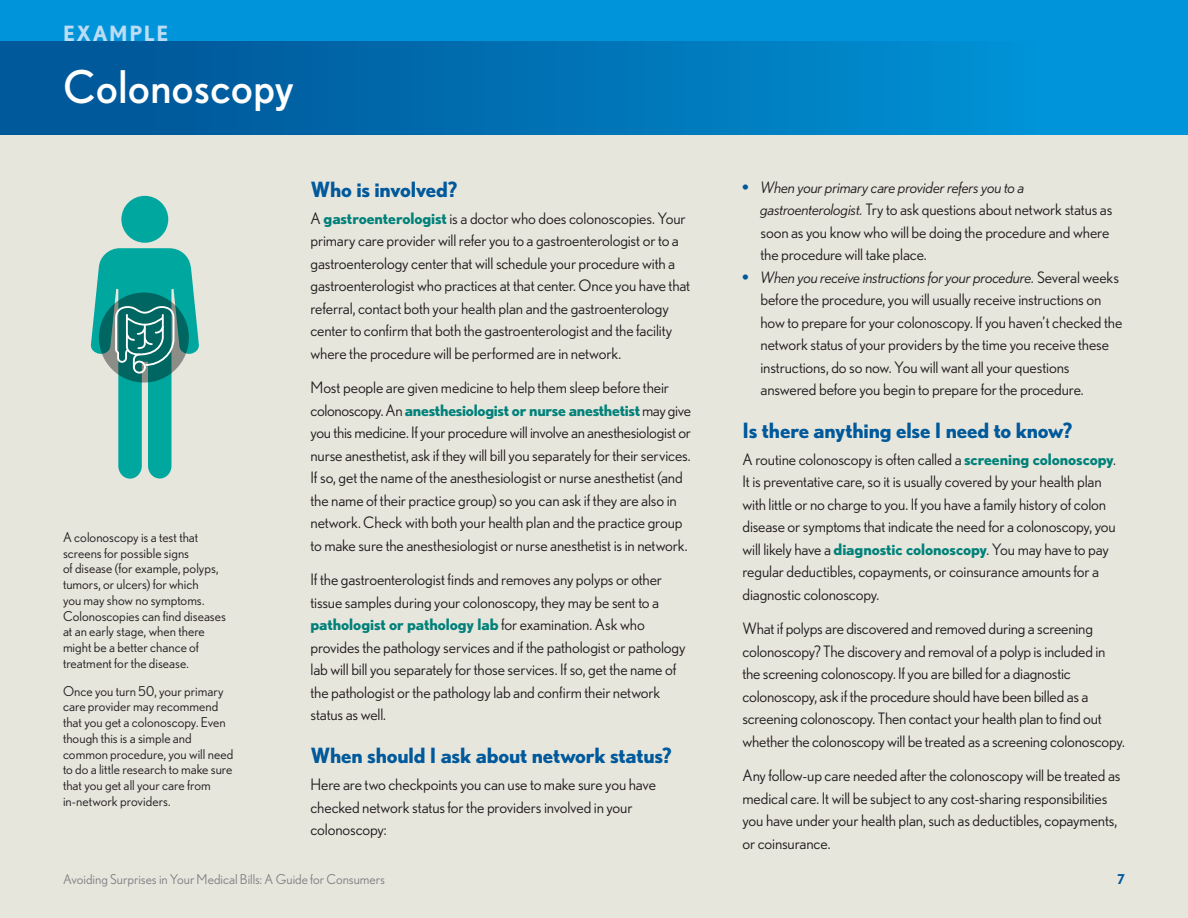
<style>
.page{position:relative;width:1188px;height:918px;background:#fff}
.page>*{position:absolute;margin:0;border:0;box-sizing:border-box;transform-origin:0 0}
.t1{font:45px "Nobel";color:#fff}
.t2{font:700 21px "Nobel";letter-spacing:-.01em;color:#00599b}
.t3{font:700 21px "Nobel";letter-spacing:.075em;color:#bcdcf4}
.t4{font:15.75px/22.5px "Nobel";letter-spacing:-.01em;color:#221e1f}
.t5{font:13.5px/15.8px "Nobel";letter-spacing:.005em;color:#221e1f}
.t6{font:13.5px "Nobel";color:#808284}
.t7{font:700 13.5px "Nobel";color:#00599b}
.s1{font-weight:700;color:#008179}
.s2{font-weight:700;color:#00599b}
.s3{font-style:italic}
</style>
<div class="page">
<div style="left:0;top:0;width:1188px;height:135px;background:linear-gradient(to right,#005393,#0099de)"></div>
<div style="left:0;top:0;width:1188px;height:40px;background:#0095da"></div>
<div style="left:0;top:135px;width:1188px;height:783px;background:#e7e6dd"></div>
<div style="left:121px;top:196px;width:47px;height:47px;background:#00a79e;border-radius:50%"></div>
<svg style="left:90px;top:248px;width:109px;height:231px"></svg>
<h2 class="t3" style="left:63px;top:20px;width:107px">EXAMPLE</h2>
<h1 class="t1" style="left:63px;top:61px;width:233px">Colonoscopy</h1>
<p class="t5" style="left:63px;top:529px;width:165px">A colonoscopy is a test that screens for possible signs<br>of disease (for example, polyps, tumors, or ulcers) for which<br>you may show no symptoms.<br>Colonoscopies can find diseases at an early stage, when there might be a better chance of treatment for the disease.</p>
<p class="t5" style="left:63px;top:683px;width:172px">Once you turn 50, your primary care provider may recommend that you get a colonoscopy. Even though this is a simple and common procedure, you will need to do a little research to make sure that you get all your care from in-network providers.</p>
<h2 class="t2" style="left:310px;top:177px;width:148px">Who is involved?</h2>
<p class="t4" style="left:310px;top:207px;width:381px">A <span class="s1">gastroenterologist</span> is a doctor who does colonoscopies. Your primary care provider will refer you to a gastroenterologist or to a gastroenterology center that will schedule your procedure with a gastroenterologist who practices at that center. Once you have that referral, contact both your health plan and the gastroenterology center to confirm that both the gastroenterologist and the facility where the procedure will be performed are in network.</p>
<p class="t4" style="left:310px;top:376px;width:382px">Most people are given medicine to help them sleep before their colonoscopy. An <span class="s1">anesthesiologist or nurse anesthetist</span> may give you this medicine. If your procedure will involve an anesthesiologist or nurse anesthetist, ask if they will bill you separately for their services.<br>If so, get the name of the anesthesiologist or nurse anesthetist (and the name of their practice group) so you can ask if they are also in network. Check with both your health plan and the practice group to make sure the anesthesiologist or nurse anesthetist is in network.</p>
<p class="t4" style="left:310px;top:568px;width:377px">If the gastroenterologist finds and removes any polyps or other tissue samples during your colonoscopy, they may be sent to a <span class="s1">pathologist or pathology lab</span> for examination. Ask who provides the pathology services and if the pathologist or pathology lab will bill you separately for those services. If so, get the name of the pathologist or the pathology lab and confirm their network status as well.</p>
<h2 class="t2" style="left:310px;top:743px;width:363px">When should I ask about network status?</h2>
<p class="t4" style="left:310px;top:773px;width:347px">Here are two checkpoints you can use to make sure you have checked network status for the providers involved in your colonoscopy:</p>
<p class="t4" style="left:761px;top:176px;width:353px;text-indent:-18px"><span class="s2">•</span> <span class="s3">When your primary care provider refers you to a gastroenterologist.</span> Try to ask questions about network status as soon as you know who will be doing the procedure and where the procedure will take place.</p>
<p class="t4" style="left:761px;top:266px;width:363px;text-indent:-18px"><span class="s2">•</span> <span class="s3">When you receive instructions for your procedure.</span> Several weeks before the procedure, you will usually receive instructions on how to prepare for your colonoscopy. If you haven’t checked the network status of your providers by the time you receive these instructions, do so now. You will want all your questions answered before you begin to prepare for the procedure.</p>
<h2 class="t2" style="left:743px;top:418px;width:331px">Is there anything else I need to know?</h2>
<p class="t4" style="left:743px;top:448px;width:375px">A routine colonoscopy is often called a <span class="s1">screening colonoscopy</span>.<br>It is preventative care, so it is usually covered by your health plan with little or no charge to you. If you have a family history of colon disease or symptoms that indicate the need for a colonoscopy, you will likely have a <span class="s1">diagnostic colonoscopy</span>. You may have to pay regular deductibles, copayments, or coinsurance amounts for a diagnostic colonoscopy.</p>
<p class="t4" style="left:743px;top:617px;width:384px">What if polyps are discovered and removed during a screening colonoscopy? The discovery and removal of a polyp is included in the screening colonoscopy. If you are billed for a diagnostic colonoscopy, ask if the procedure should have been billed as a screening colonoscopy. Then contact your health plan to find out whether the colonoscopy will be treated as a screening colonoscopy.</p>
<p class="t4" style="left:743px;top:764px;width:379px">Any follow-up care needed after the colonoscopy will be treated as medical care. It will be subject to any cost-sharing responsibilities you have under your health plan, such as deductibles, copayments, or coinsurance.</p>
<p class="t6" style="left:63px;top:871px;width:323px">Avoiding Surprises in Your Medical Bills: A Guide for Consumers</p>
<p class="t7" style="left:1117px;top:871px;width:9px">7</p>
</div>
